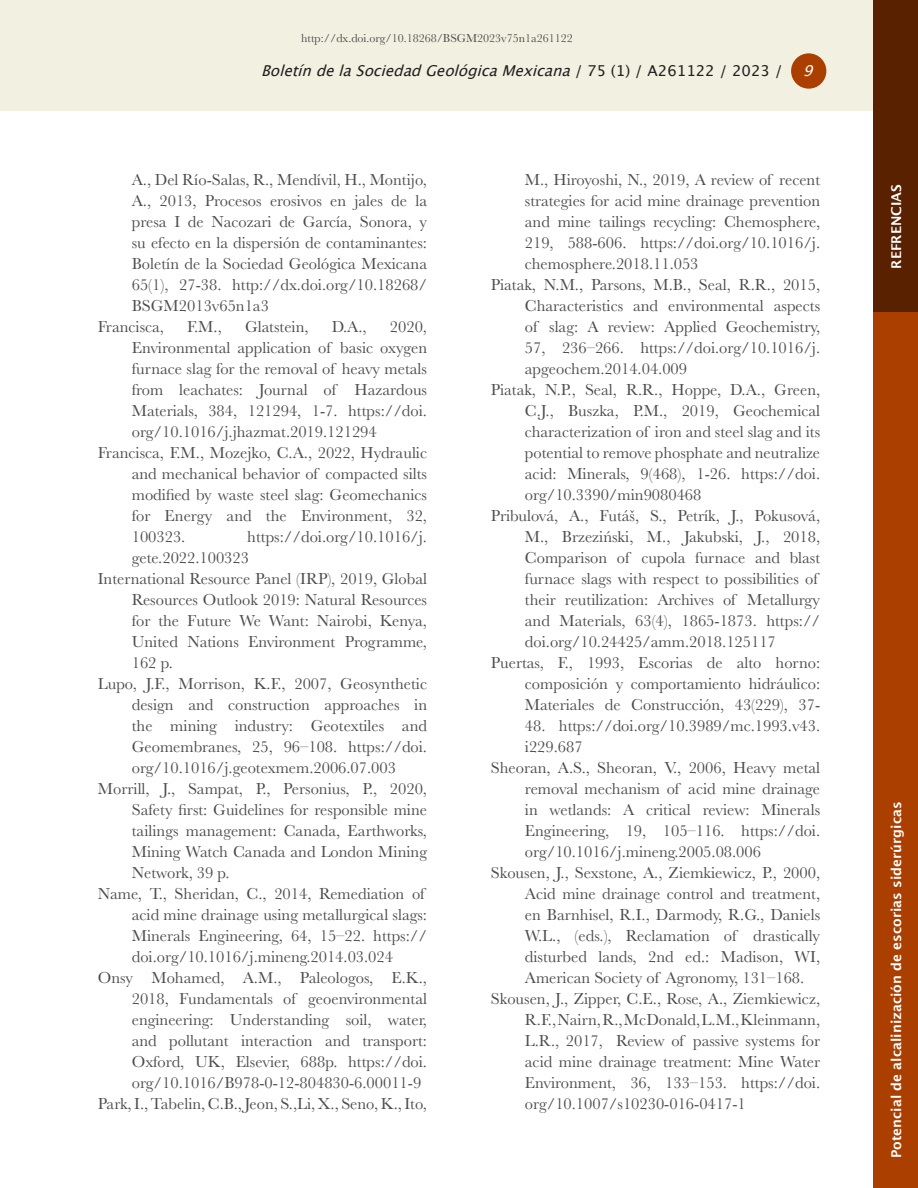
<style>
.page{position:relative;width:918px;height:1188px;background:#fff}
.page>*{position:absolute;margin:0;border:0;box-sizing:border-box;transform-origin:0 0}
.Referencias{font:16.5px/21px "Baskerville";color:#4b4c4d;text-align:justify}
.t1{font:italic 15px "Lucida Grande";color:#231f20}
.t2{font:15px "Lucida Grande";color:#231f20}
.t3{font:italic 15px "Lucida Grande";color:#fff}
.Sección{font:600 13.5px "Lucida Sans";color:#fff}
.t4{font:12px "Baskerville";color:#4b4c4d}
</style>
<div class="page">
<div style="left:874px;top:311px;width:44px;height:877px;background:#ab3f00"></div>
<div style="left:0;top:0;width:874px;height:111px;background:#f2f0e0"></div>
<div style="left:791px;top:53px;width:35px;height:36px;background:#ab3f00;border-radius:50%"></div>
<div style="left:874px;top:0;width:44px;height:311px;background:#592100"></div>
<p class="t4" style="left:301px;top:30px;width:273px">http://dx.doi.org/10.18268/BSGM2023v75n1a261122</p>
<p class="t1" style="left:261px;top:62px;width:318px">BoletíndelaSociedadGeológicaMexicana</p>
<p class="t2" style="left:575px;top:62px;width:209px">/ 75 (1) / A261122 / 2023 /</p>
<p class="t3" style="left:803px;top:62px;width:19px">9</p>
<p class="Referencias" style="left:132px;top:169px;width:297px">A., Del Río-Salas, R., Mendívil, H., Montijo, A., 2013, Procesos erosivos en jales de la presa I de Nacozari de García, Sonora, y su efecto en la dispersión de contaminantes:<br>Boletín de la Sociedad Geológica Mexicana 65(1), 27-38. http://dx.doi.org/10.18268/ BSGM2013v65n1a3</p>
<p class="Referencias" style="left:98px;top:316px;width:68px">Francisca,</p>
<p class="Referencias" style="left:187px;top:316px;width:36px">F.M.,</p>
<p class="Referencias" style="left:245px;top:316px;width:65px">Glatstein,</p>
<p class="Referencias" style="left:332px;top:316px;width:36px">D.A.,</p>
<p class="Referencias" style="left:132px;top:316px;width:297px;text-indent:258px">2020, Environmental application of basic oxygen furnace slag for the removal of heavy metals from leachates: Journal of Hazardous Materials, 384, 121294, 1-7. https://doi. org/10.1016/j.jhazmat.2019.121294</p>
<p class="Referencias" style="left:132px;top:442px;width:297px;text-indent:-34px">Francisca, F.M., Mozejko, C.A., 2022, Hydraulic and mechanical behavior of compacted silts modified by waste steel slag: Geomechanics for Energy and the Environment, 32, 100323.</p>
<p class="Referencias" style="left:132px;top:526px;width:297px;text-indent:115px">https://doi.org/10.1016/j. gete.2022.100323</p>
<p class="Referencias" style="left:132px;top:568px;width:297px;text-indent:-34px">International Resource Panel (IRP), 2019, Global Resources Outlook 2019: Natural Resources for the Future We Want: Nairobi, Kenya, United Nations Environment Programme, 162 p.</p>
<p class="Referencias" style="left:132px;top:673px;width:297px;text-indent:-34px">Lupo, J.F., Morrison, K.F., 2007, Geosynthetic design and construction approaches in the mining industry: Geotextiles and Geomembranes, 25, 96–108. https://doi. org/10.1016/j.geotexmem.2006.07.003</p>
<p class="Referencias" style="left:132px;top:778px;width:297px;text-indent:-34px">Morrill, J., Sampat, P., Personius, P., 2020, Safety first: Guidelines for responsible mine tailings management: Canada, Earthworks, Mining Watch Canada and London Mining Network, 39 p.</p>
<p class="Referencias" style="left:132px;top:883px;width:297px;text-align:left;text-indent:-34px">Name, T., Sheridan, C., 2014, Remediation of acid mine drainage using metallurgical slags:<br>Minerals Engineering, 64, 15–22. https:// doi.org/10.1016/j.mineng.2014.03.024</p>
<p class="Referencias" style="left:132px;top:967px;width:297px;text-indent:-34px">Onsy Mohamed, A.M., Paleologos, E.K., 2018, Fundamentals of geoenvironmental engineering: Understanding soil, water, and pollutant interaction and transport:<br>Oxford, UK, Elsevier, 688p. https://doi. org/10.1016/B978-0-12-804830-6.00011-9</p>
<p class="Referencias" style="left:98px;top:1093px;width:331px">Park, I., Tabelin, C.B., Jeon, S.,Li, X., Seno, K., Ito,</p>
<p class="Referencias" style="left:525px;top:169px;width:297px">M., Hiroyoshi, N., 2019, A review of recent strategies for acid mine drainage prevention and mine tailings recycling: Chemosphere, 219, 588-606. https://doi.org/10.1016/j. chemosphere.2018.11.053</p>
<p class="Referencias" style="left:525px;top:274px;width:297px;text-indent:-34px">Piatak, N.M., Parsons, M.B., Seal, R.R., 2015, Characteristics and environmental aspects of slag: A review: Applied Geochemistry, 57, 236–266. https://doi.org/10.1016/j. apgeochem.2014.04.009</p>
<p class="Referencias" style="left:525px;top:379px;width:297px;text-indent:-34px">Piatak, N.P., Seal, R.R., Hoppe, D.A., Green, C.J., Buszka, P.M., 2019, Geochemical characterization of iron and steel slag and its potential to remove phosphate and neutralize acid: Minerals, 9(468), 1-26. https://doi. org/10.3390/min9080468</p>
<p class="Referencias" style="left:525px;top:505px;width:297px;text-align:left;text-indent:-34px">Pribulová, A., Futáš, S., Petrík, J., Pokusová, M., Brzeziński, M., Jakubski, J., 2018, Comparison of cupola furnace and blast furnace slags with respect to possibilities of their reutilization: Archives of Metallurgy and Materials, 63(4), 1865-1873. https:// doi.org/10.24425/amm.2018.125117</p>
<p class="Referencias" style="left:525px;top:652px;width:297px;text-indent:-34px">Puertas, F., 1993, Escorias de alto horno: composición y comportamiento hidráulico:<br>Materiales de Construcción, 43(229), 37-</p>
<p class="Referencias" style="left:525px;top:715px;width:297px">48. https://doi.org/10.3989/mc.1993.v43. i229.687</p>
<p class="Referencias" style="left:525px;top:757px;width:297px;text-indent:-34px">Sheoran, A.S., Sheoran, V., 2006, Heavy metal removal mechanism of acid mine drainage in wetlands: A critical review: Minerals Engineering, 19, 105–116. https://doi. org/10.1016/j.mineng.2005.08.006</p>
<p class="Referencias" style="left:525px;top:862px;width:297px;text-indent:-34px">Skousen, J., Sexstone, A., Ziemkiewicz, P., 2000, Acid mine drainage control and treatment, en Barnhisel, R.I., Darmody, R.G., Daniels W.L., (eds.), Reclamation of drastically disturbed lands, 2nd ed.: Madison, WI, American Society of Agronomy, 131–168.</p>
<p class="Referencias" style="left:525px;top:988px;width:297px;text-indent:-34px">Skousen, J., Zipper, C.E., Rose, A., Ziemkiewicz, R.F., Nairn, R., McDonald, L.M., Kleinmann, L.R., 2017, Review of passive systems for acid mine drainage treatment: Mine Water Environment, 36, 133–153. https://doi. org/10.1007/s10230-016-0417-1</p>
<p class="Sección" style="left:889px;top:269px;width:86px;rotate:-90deg">REFRENCIAS</p>
<p class="Sección" style="left:889px;top:1158px;width:358px;rotate:-90deg">Potencial de alcalinización de escorias siderúrgicas</p>
</div>
